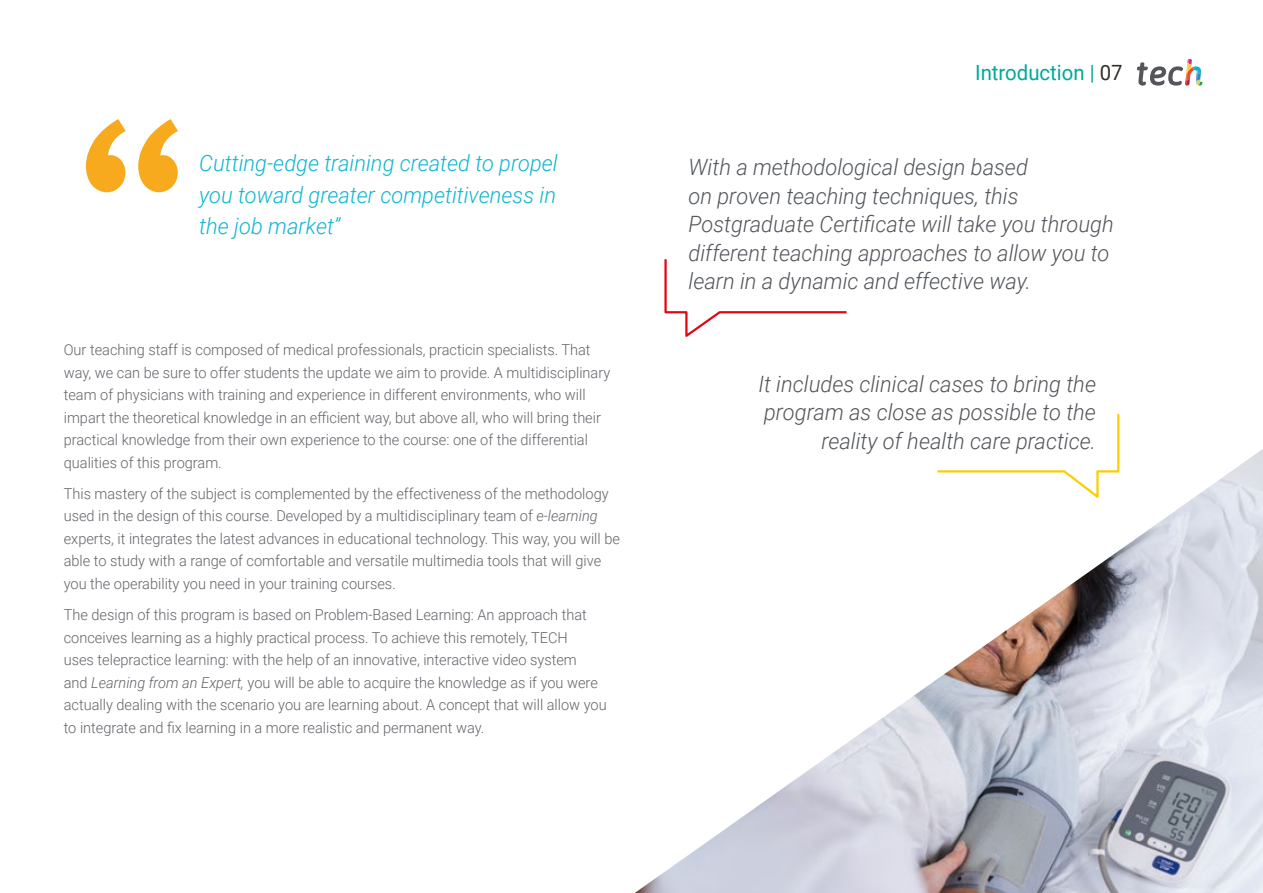
<style>
.page{position:relative;width:1263px;height:893px;background:#fff}
.page>*{position:absolute;margin:0;border:0;box-sizing:border-box;transform-origin:0 0}
.t1{font:italic 300 22.5px/28.5px "Roboto";color:#52555b;text-align:right}
.t2{font:italic 300 22.5px/31.5px "Roboto";color:#0fb6cf;text-align:justify}
.t3{font:21px "Roboto";color:#00a996}
.t4{font:300 15px/22.5px "Roboto";color:#61646a}
.s1{font-style:italic}
.s2{color:#00a997}
.s3{color:#312e20}
</style>
<div class="page">
<svg style="left:86px;top:119px;width:92px;height:73px"></svg>
<svg style="left:1117px;top:414px;width:3px;height:35px"></svg>
<svg style="left:664px;top:259px;width:183px;height:78px"></svg>
<svg style="left:1137px;top:59px;width:65px;height:27px"></svg>
<img style="left:635px;top:449px;width:628px;height:444px">
<h1 class="t2" style="left:199px;top:147px;width:360px">Cutting-edge training created to propel you toward greater competitiveness in the job market”</h1>
<p class="t4" style="left:64px;top:338px;width:548px">Our teaching staff is composed of medical professionals, practicin specialists. That way, we can be sure to offer students the update we aim to provide. A multidisciplinary team of physicians with training and experience in different environments, who will impart the theoretical knowledge in an efficient way, but above all, who will bring their practical knowledge from their own experience to the course: one of the differential qualities of this program.</p>
<p class="t4" style="left:64px;top:482px;width:558px">This mastery of the subject is complemented by the effectiveness of the methodology used in the design of this course. Developed by a multidisciplinary team of <span class="s1">e-learning </span>experts, it integrates the latest advances in educational technology. This way, you will be able to study with a range of comfortable and versatile multimedia tools that will give you the operability you need in your training courses.</p>
<p class="t4" style="left:64px;top:603px;width:544px">The design of this program is based on Problem-Based Learning: An approach that conceives learning as a highly practical process. To achieve this remotely, TECH<br>uses telepractice learning: with the help of an innovative, interactive video system<br>and <span class="s1">Learning from an Expert,</span> you will be able to acquire the knowledge as if you were actually dealing with the scenario you are learning about. A concept that will allow you to integrate and fix learning in a more realistic and permanent way.</p>
<h2 class="t3" style="left:975px;top:57px;width:149px">Introduction <span class="s2">|</span> <span class="s3">07</span></h2>
<h1 class="t1" style="left:688px;top:152px;width:427px;text-align:left">With a methodological design based<br>on proven teaching techniques, this Postgraduate Certificate will take you through different teaching approaches to allow you to learn in a dynamic and effective way.</h1>
<h1 class="t1" style="left:758px;top:369px;width:339px">It includes clinical cases to bring the program as close as possible to the reality of health care practice.</h1>
</div>
